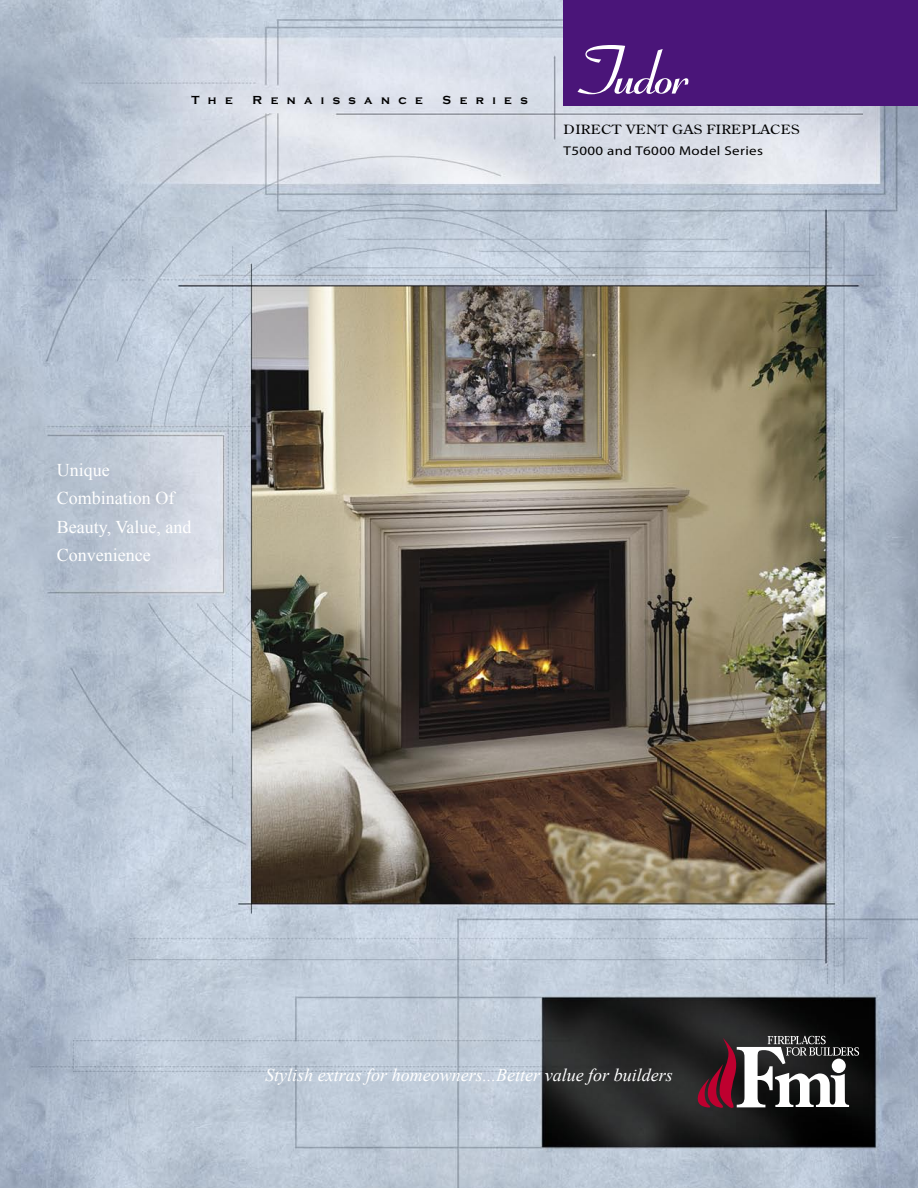
<style>
.page{position:relative;width:918px;height:1188px;background:#fff}
.page>*{position:absolute;margin:0;border:0;box-sizing:border-box;transform-origin:0 0}
.b{font:italic 18px "Times New Roman";color:#fff}
.b-2{font:18px/28.5px "Times New Roman";color:#fff}
.t1{font:12.75px "Myriad";letter-spacing:.025em;color:#000;scale:1.18 1}
.t2{font:12.75px "Century Old Style Std";letter-spacing:.025em;color:#000;scale:1.18 1}
.t3{font:700 12px "Copperplate Gothic";letter-spacing:.7em;color:#000}
</style>
<div class="page">
<img style="left:0;top:0;width:918px;height:1188px">
<div style="left:563px;top:0;width:355px;height:106px;background:#4a1579"></div>
<svg style="left:698px;top:1036px;width:161px;height:72px"></svg>
<div style="left:832px;top:1059px;width:14px;height:14px;background:#fff;border-radius:50%"></div>
<svg style="left:578px;top:45px;width:110px;height:49px"></svg>
<p class="t3" style="left:191px;top:93px;width:43px">The</p>
<p class="t3" style="left:253px;top:93px;width:172px">Renaissance</p>
<p class="t3" style="left:443px;top:93px;width:87px">Series</p>
<p class="t2" style="left:564px;top:121px;width:201px">DIRECT VENT GAS FIREPLACES</p>
<p class="t1" style="left:564px;top:145px;width:171px">T5000 and T6000 Model Series</p>
<p class="b-2" style="left:57px;top:455px;width:119px">Unique<br>Combination Of</p>
<p class="b-2" style="left:57px;top:512px;width:136px">Beauty, Value, and<br>Convenience</p>
<p class="b" style="left:265px;top:1063px;width:409px">Stylish extras for homeowners...Better value for builders</p>
</div>
